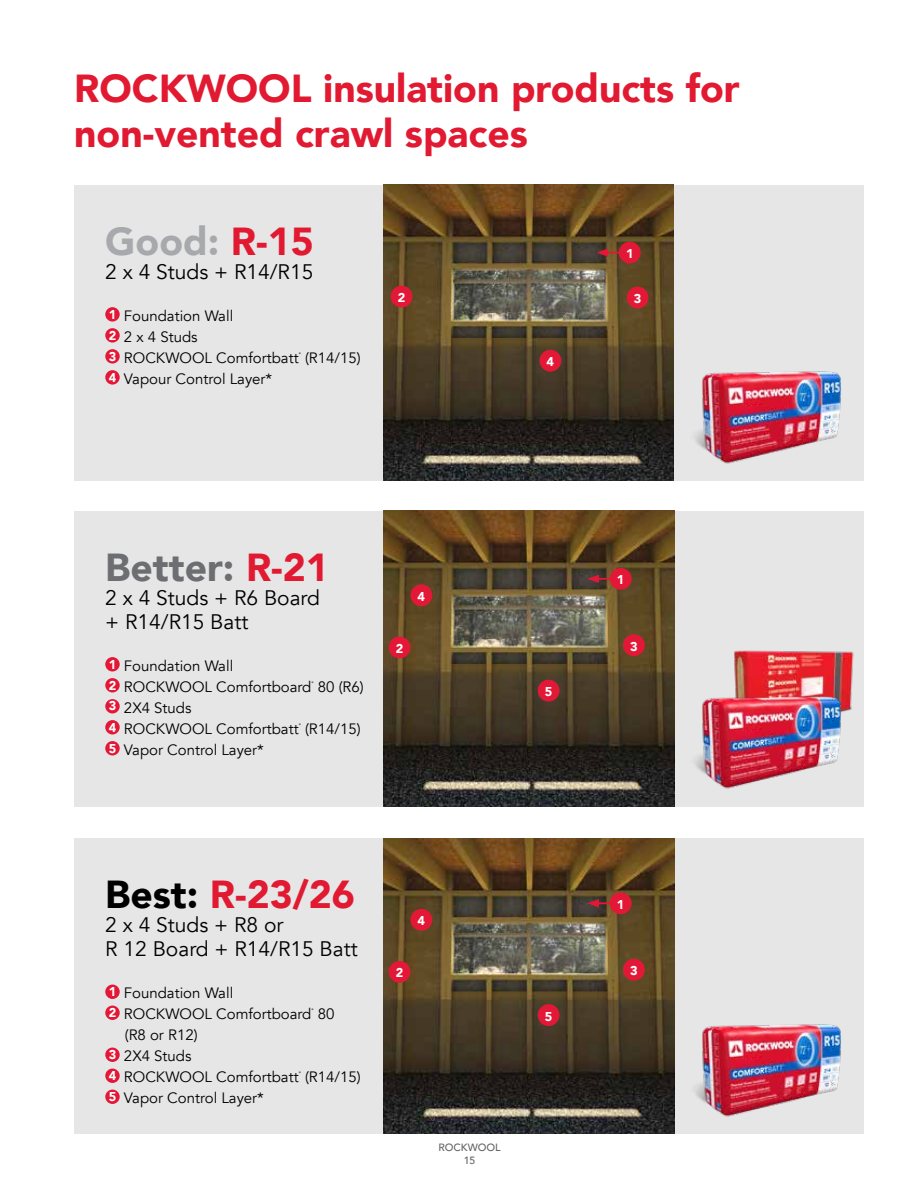
<style>
.page{position:relative;width:918px;height:1188px;background:#fff}
.page>*{position:absolute;margin:0;border:0;box-sizing:border-box;transform-origin:0 0}
.t1{font:900 39px/45px "Avenir";color:#e11931}
.t2{font:900 39px "Avenir";color:#6d6e71}
.t3{font:900 39px "Avenir";color:#a7a9ac}
.t4{font:21px/24px "Avenir";color:#000}
.t5{font:15px/21px "Avenir";color:#000}
.t6{font:900 12.75px "Avenir";color:#fff}
.t7{font:500 10.5px/12.6px "Avenir";color:#636466;text-align:center}
.t8{font:5.25px "Myriad Pro";color:#000}
.s1{color:#e11931}
.s2{font-weight:900;font-size:12.75px;color:#fff}
.s3{color:#000}
</style>
<div class="page">
<div style="left:74px;top:185px;width:790px;height:296px;background:#e6e6e7"></div>
<div style="left:74px;top:511px;width:790px;height:296px;background:#e6e6e7"></div>
<div style="left:74px;top:838px;width:790px;height:296px;background:#e6e6e7"></div>
<div style="left:105px;top:307px;width:15px;height:15px;background:#e31837;border-radius:50%"></div>
<div style="left:105px;top:328px;width:15px;height:15px;background:#e31837;border-radius:50%"></div>
<div style="left:105px;top:349px;width:15px;height:15px;background:#e31837;border-radius:50%"></div>
<div style="left:105px;top:370px;width:15px;height:15px;background:#e31837;border-radius:50%"></div>
<div style="left:105px;top:657px;width:15px;height:14px;background:#e31837;border-radius:50%"></div>
<div style="left:105px;top:678px;width:15px;height:14px;background:#e31837;border-radius:50%"></div>
<div style="left:105px;top:699px;width:15px;height:14px;background:#e31837;border-radius:50%"></div>
<div style="left:105px;top:720px;width:15px;height:14px;background:#e31837;border-radius:50%"></div>
<div style="left:105px;top:741px;width:15px;height:14px;background:#e31837;border-radius:50%"></div>
<div style="left:105px;top:985px;width:15px;height:14px;background:#e31837;border-radius:50%"></div>
<div style="left:105px;top:1006px;width:15px;height:14px;background:#e31837;border-radius:50%"></div>
<div style="left:105px;top:1048px;width:15px;height:14px;background:#e31837;border-radius:50%"></div>
<div style="left:105px;top:1069px;width:15px;height:14px;background:#e31837;border-radius:50%"></div>
<div style="left:105px;top:1090px;width:15px;height:14px;background:#e31837;border-radius:50%"></div>
<img style="left:384px;top:185px;width:289px;height:296px">
<div style="left:391px;top:286px;width:21px;height:21px;background:#e31837;border-radius:50%"></div>
<div style="left:540px;top:350px;width:21px;height:22px;background:#e31837;border-radius:50%"></div>
<div style="left:627px;top:287px;width:22px;height:21px;background:#e31837;border-radius:50%"></div>
<div style="left:619px;top:242px;width:22px;height:22px;background:#e31837;border-radius:50%"></div>
<svg style="left:597px;top:248px;width:23px;height:9px"></svg>
<img style="left:383px;top:511px;width:291px;height:296px">
<img style="left:383px;top:838px;width:291px;height:296px">
<div style="left:389px;top:636px;width:21px;height:22px;background:#e31837;border-radius:50%"></div>
<div style="left:410px;top:584px;width:22px;height:22px;background:#e31837;border-radius:50%"></div>
<div style="left:623px;top:634px;width:22px;height:22px;background:#e31837;border-radius:50%"></div>
<div style="left:538px;top:680px;width:22px;height:22px;background:#e31837;border-radius:50%"></div>
<div style="left:610px;top:568px;width:22px;height:22px;background:#e31837;border-radius:50%"></div>
<svg style="left:587px;top:575px;width:24px;height:8px"></svg>
<div style="left:389px;top:961px;width:21px;height:22px;background:#e31837;border-radius:50%"></div>
<div style="left:410px;top:909px;width:22px;height:22px;background:#e31837;border-radius:50%"></div>
<div style="left:623px;top:959px;width:22px;height:22px;background:#e31837;border-radius:50%"></div>
<div style="left:538px;top:1004px;width:22px;height:22px;background:#e31837;border-radius:50%"></div>
<div style="left:610px;top:892px;width:22px;height:22px;background:#e31837;border-radius:50%"></div>
<svg style="left:587px;top:899px;width:24px;height:8px"></svg>
<img style="left:641px;top:329px;width:200px;height:152px">
<img style="left:641px;top:982px;width:200px;height:152px">
<img style="left:734px;top:650px;width:120px;height:4px">
<img style="left:641px;top:654px;width:213px;height:152px">
<h1 class="t1" style="left:74px;top:65px;width:667px">ROCKWOOL insulation products for non-vented crawl spaces</h1>
<h1 class="t3" style="left:105px;top:208px;width:210px">Good: <span class="s1">R-15</span></h1>
<h2 class="t4" style="left:105px;top:260px;width:210px">2 x 4 Studs + R14/R15</h2>
<p class="t5" style="left:109px;top:305px;width:253px"><span class="s2">1</span> Foundation Wall<br><span class="s2">2</span> 2 x 4 Studs<br><span class="s2">3</span> ROCKWOOL Comfortbatt (R14/15)</p>
<p class="t8" style="left:299px;top:351px;width:4px">®</p>
<p class="t5" style="left:109px;top:368px;width:165px"><span class="s2">4</span> Vapour Control Layer*</p>
<p class="t6" style="left:398px;top:287px;width:9px">2</p>
<p class="t6" style="left:547px;top:351px;width:9px">4</p>
<p class="t6" style="left:626px;top:243px;width:9px">1</p>
<p class="t6" style="left:634px;top:288px;width:9px">3</p>
<h1 class="t2" style="left:105px;top:534px;width:225px">Better: <span class="s1">R-21</span></h1>
<h2 class="t4" style="left:105px;top:586px;width:216px">2 x 4 Studs + R6 Board + R14/R15 Batt</h2>
<p class="t5" style="left:109px;top:655px;width:257px"><span class="s2">1</span> Foundation Wall<br><span class="s2">2</span> ROCKWOOL Comfortboard 80 (R6)</p>
<p class="t8" style="left:311px;top:680px;width:4px">®</p>
<p class="t5" style="left:109px;top:697px;width:253px"><span class="s2">3</span> 2X4 Studs<br><span class="s2">4</span> ROCKWOOL Comfortbatt (R14/15)</p>
<p class="t8" style="left:299px;top:722px;width:4px">®</p>
<p class="t5" style="left:109px;top:739px;width:157px"><span class="s2">5</span> Vapor Control Layer*</p>
<p class="t6" style="left:418px;top:585px;width:9px">4</p>
<p class="t6" style="left:396px;top:637px;width:9px">2</p>
<p class="t6" style="left:545px;top:681px;width:9px">5</p>
<h1 class="t1" style="left:105px;top:871px;width:251px"><span class="s3">Best:</span> R-23/26</h1>
<h2 class="t4" style="left:105px;top:913px;width:254px">2 x 4 Studs + R8 or<br>R 12 Board + R14/R15 Batt</h2>
<p class="t5" style="left:109px;top:983px;width:227px"><span class="s2">1</span> Foundation Wall<br><span class="s2">2</span> ROCKWOOL Comfortboard 80</p>
<p class="t8" style="left:311px;top:1007px;width:4px">®</p>
<p class="t5" style="left:109px;top:1025px;width:253px;text-indent:16px">(R8 or R12)<br><span class="s2">3</span> 2X4 Studs<br><span class="s2">4</span> ROCKWOOL Comfortbatt (R14/15)</p>
<p class="t8" style="left:299px;top:1070px;width:4px">®</p>
<p class="t5" style="left:109px;top:1088px;width:157px"><span class="s2">5</span> Vapor Control Layer*</p>
<p class="t6" style="left:418px;top:910px;width:9px">4</p>
<p class="t6" style="left:396px;top:962px;width:9px">2</p>
<p class="t7" style="left:438px;top:1141px;width:64px">ROCKWOOL<br>15</p>
<p class="t6" style="left:545px;top:1005px;width:9px">5</p>
<p class="t6" style="left:617px;top:569px;width:9px">1</p>
<p class="t6" style="left:630px;top:635px;width:9px">3</p>
<p class="t6" style="left:617px;top:893px;width:9px">1</p>
<p class="t6" style="left:630px;top:960px;width:9px">3</p>
</div>
